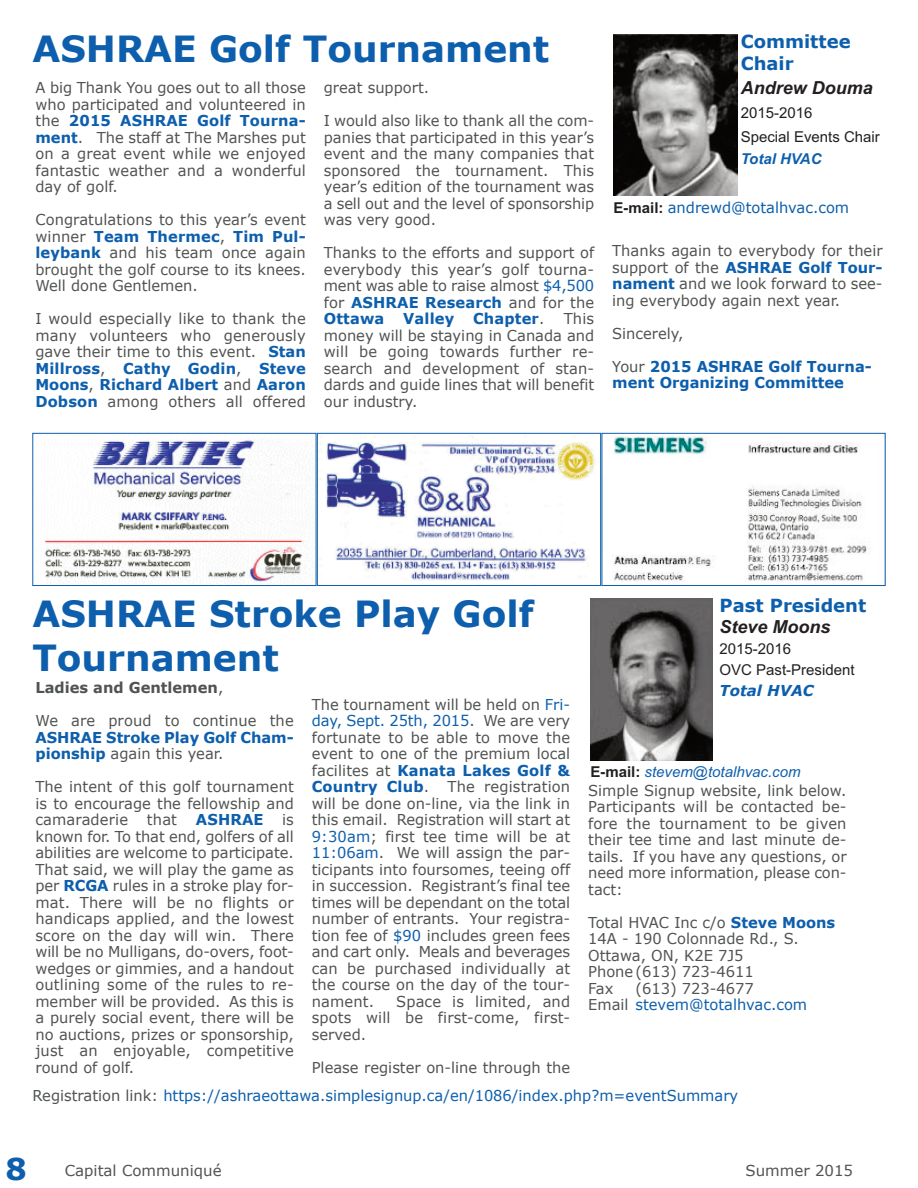
<style>
.page{position:relative;width:918px;height:1188px;background:#fff}
.page>*{position:absolute;margin:0;border:0;box-sizing:border-box;transform-origin:0 0}
.t1{font:700 36px/43.2px "Verdana";color:#0d5fad}
.t2{font:700 30px "Verdana";color:#0d5fad}
.t3{font:700 18px/21.6px "Verdana";color:#0d5fad}
.t4{font:italic 700 18px "Arial";color:#231f20}
.t5{font:15px/16.5px "Verdana";color:#505450;text-align:justify}
.t6{font:15px/16.5px "Verdana";color:#0d5fad;text-align:center}
.t7{font:700 15px/16.5px "Verdana";color:#0d5fad}
.t8{font:15px/24px "Arial";color:#231f20}
.t9{font:italic 15px "Arial";color:#0d5fad}
.t10{font:italic 700 15px "Arial";color:#0d5fad}
.t11{font:italic 700 15px "Verdana";color:#0d5fad}
.s1{font-weight:700;color:#0d5fad}
.s2{color:#0d5fad}
.s3{font-weight:400;color:#505450}
.s4{font-family:"Arial";font-weight:700;color:#231f20}
.s5{font-weight:700}
.s6{font-weight:700;font-style:normal;color:#231f20}
.s7{color:#505450}
</style>
<div class="page">
<img style="left:613px;top:34px;width:125px;height:162px">
<img style="left:319px;top:435px;width:276px;height:146px">
<div style="left:317px;top:433px;width:284px;height:153px;border:1px solid #0d5fad"></div>
<img style="left:612px;top:436px;width:259px;height:145px">
<div style="left:602px;top:433px;width:284px;height:153px;border:1px solid #0d5fad"></div>
<img style="left:44px;top:439px;width:270px;height:145px">
<div style="left:32px;top:433px;width:284px;height:153px;border:1px solid #0d5fad"></div>
<img style="left:590px;top:598px;width:122px;height:162px">
<h1 class="t1" style="left:32px;top:26px;width:518px">ASHRAE Golf Tournament</h1>
<p class="t5" style="left:35px;top:79px;width:272px">A big Thank You goes out to all those who participated and volunteered in the <span class="s1">2015 ASHRAE Golf Tourna&shy;ment</span>. The staff at The Marshes put on a great event while we enjoyed fantastic weather and a wonderful day of golf.</p>
<p class="t5" style="left:35px;top:211px;width:272px">Congratulations to this year’s event winner <span class="s1">Team Thermec</span>, <span class="s1">Tim Pul&shy;leybank</span> and his team once again brought the golf course to its knees.<br>Well done Gentlemen.</p>
<p class="t5" style="left:35px;top:310px;width:272px">I would especially like to thank the many volunteers who generously gave their time to this event. <span class="s1">Stan Millross</span>, <span class="s1">Cathy Godin</span>, <span class="s1">Steve Moons</span>, <span class="s1">Richard Albert</span> and <span class="s1">Aaron Dobson</span> among others all offered</p>
<p class="t5" style="left:324px;top:79px;width:107px">great support.</p>
<p class="t5" style="left:324px;top:112px;width:272px">I would also like to thank all the com&shy;panies that participated in this year’s event and the many companies that sponsored the tournament. This year’s edition of the tournament was a sell out and the level of sponsorship was very good.</p>
<p class="t5" style="left:324px;top:244px;width:272px">Thanks to the efforts and support of everybody this year’s golf tourna&shy;ment was able to raise almost <span class="s2">$4,500 </span>for <span class="s1">ASHRAE Research</span> and for the <span class="s1">Ottawa</span></p>
<p class="t5" style="left:324px;top:310px;width:272px;text-indent:240px">This money will be staying in Canada and will be going towards further re&shy;search and development of stan&shy;dards and guide lines that will benefit our industry.</p>
<p class="t7" style="left:403px;top:310px;width:53px">Valley</p>
<p class="t7" style="left:473px;top:310px;width:73px">Chapter<span class="s3">.</span></p>
<p class="t3" style="left:741px;top:30px;width:111px">Committee<br>Chair</p>
<p class="t4" style="left:741px;top:77px;width:134px">Andrew Douma</p>
<p class="t8" style="left:741px;top:100px;width:141px">2015-2016<br>Special Events Chair</p>
<p class="t10" style="left:741px;top:150px;width:82px">Total HVAC</p>
<p class="t6" style="left:614px;top:199px;width:237px"><span class="s4">E-mail:</span> andrewd@totalhvac.com</p>
<p class="t5" style="left:612px;top:242px;width:272px">Thanks again to everybody for their support of the <span class="s1">ASHRAE Golf Tour&shy;nament</span> and we look forward to see&shy;ing everybody again next year.</p>
<p class="t5" style="left:612px;top:325px;width:73px">Sincerely,</p>
<p class="t7" style="left:612px;top:358px;width:261px"><span class="s3">Your</span> 2015 ASHRAE Golf Tourna&shy;ment Organizing Committee</p>
<h1 class="t1" style="left:32px;top:591px;width:503px">ASHRAE Stroke Play Golf<br>Tournament</h1>
<p class="t3" style="left:720px;top:594px;width:148px">Past President</p>
<p class="t4" style="left:720px;top:616px;width:113px">Steve Moons</p>
<p class="t8" style="left:720px;top:638px;width:137px;line-height:21px">2015-2016<br>OVC Past-President</p>
<p class="t11" style="left:720px;top:681px;width:96px">Total HVAC</p>
<p class="t5" style="left:35px;top:671px;width:260px;line-height:33px"><span class="s5">Ladies and Gentlemen</span>,<br>We are proud to continue the</p>
<p class="t7" style="left:35px;top:729px;width:260px">ASHRAE Stroke Play Golf Cham&shy;pionship <span class="s3">again this year.</span></p>
<p class="t5" style="left:35px;top:778px;width:260px">The intent of this golf tournament is to encourage the fellowship and camaraderie</p>
<p class="t5" style="left:312px;top:696px;width:260px">The tournament will be held on <span class="s2">Fri&shy;day, Sept. 25th, 2015</span>. We are very fortunate to be able to move the event to one of the premium local facilites at <span class="s1">Kanata Lakes Golf &amp; Country Club</span>. The registration will be done on-line, via the link in this email. Registration will start at <span class="s2">9:30am</span>; first tee time will be at <span class="s2">11:06am</span>. We will assign the par&shy;ticipants into foursomes, teeing off in succession. Registrant’s final tee times will be dependant on the total number of entrants. Your registra&shy;tion fee of <span class="s2">$90</span> includes green fees and cart only. Meals and beverages can be purchased individually at the course on the day of the tour&shy;nament.</p>
<p class="t9" style="left:590px;top:763px;width:212px"><span class="s6">E-mail:</span> stevem@totalhvac.com</p>
<p class="t5" style="left:588px;top:782px;width:260px">Simple Signup website, link below.<br>Participants will be contacted be&shy;fore the tournament to be given their tee time and last minute de&shy;tails. If you have any questions, or need more information, please con&shy;tact:</p>
<p class="t5" style="left:588px;top:914px;width:249px;text-align:left">Total HVAC Inc c/o <span class="s1">Steve Moons<br></span>14A - 190 Colonnade Rd., S.<br>Ottawa, ON, K2E 7J5<br>Phone (613) 723-4611<br>Fax</p>
<p class="t5" style="left:147px;top:811px;width:32px">that</p>
<p class="t5" style="left:35px;top:811px;width:260px;text-indent:161px"><span class="s1">ASHRAE</span> is known for. To that end, golfers of all abilities are welcome to participate.<br>That said, we will play the game as per <span class="s1">RCGA</span> rules in a stroke play for&shy;mat. There will be no flights or handicaps applied, and the lowest score on the day will win. There will be no Mulligans, do-overs, foot&shy;wedges or gimmies, and a handout outlining some of the rules to re&shy;member will be provided. As this is a purely social event, there will be no auctions, prizes or sponsorship, just an enjoyable, competitive round of golf.</p>
<p class="t6" style="left:588px;top:980px;width:221px"><span class="s7">(613) 723-4677<br>Email</span> stevem@totalhvac.com</p>
<p class="t5" style="left:312px;top:993px;width:260px;text-indent:84px">Space is limited, and spots will be first-come, first&shy;served.</p>
<p class="t5" style="left:312px;top:1059px;width:260px">Please register on-line through the</p>
<p class="t6" style="left:32px;top:1086px;width:707px"><span class="s7">Registration link:</span> https://ashraeottawa.simplesignup.ca/en/1086/index.php?m=eventSummary</p>
<h2 class="t2" style="left:6px;top:1150px;width:23px">8</h2>
<p class="t5" style="left:65px;top:1162px;width:158px">Capital Communiqué</p>
<p class="t5" style="left:745px;top:1162px;width:109px">Summer 2015</p>
</div>
